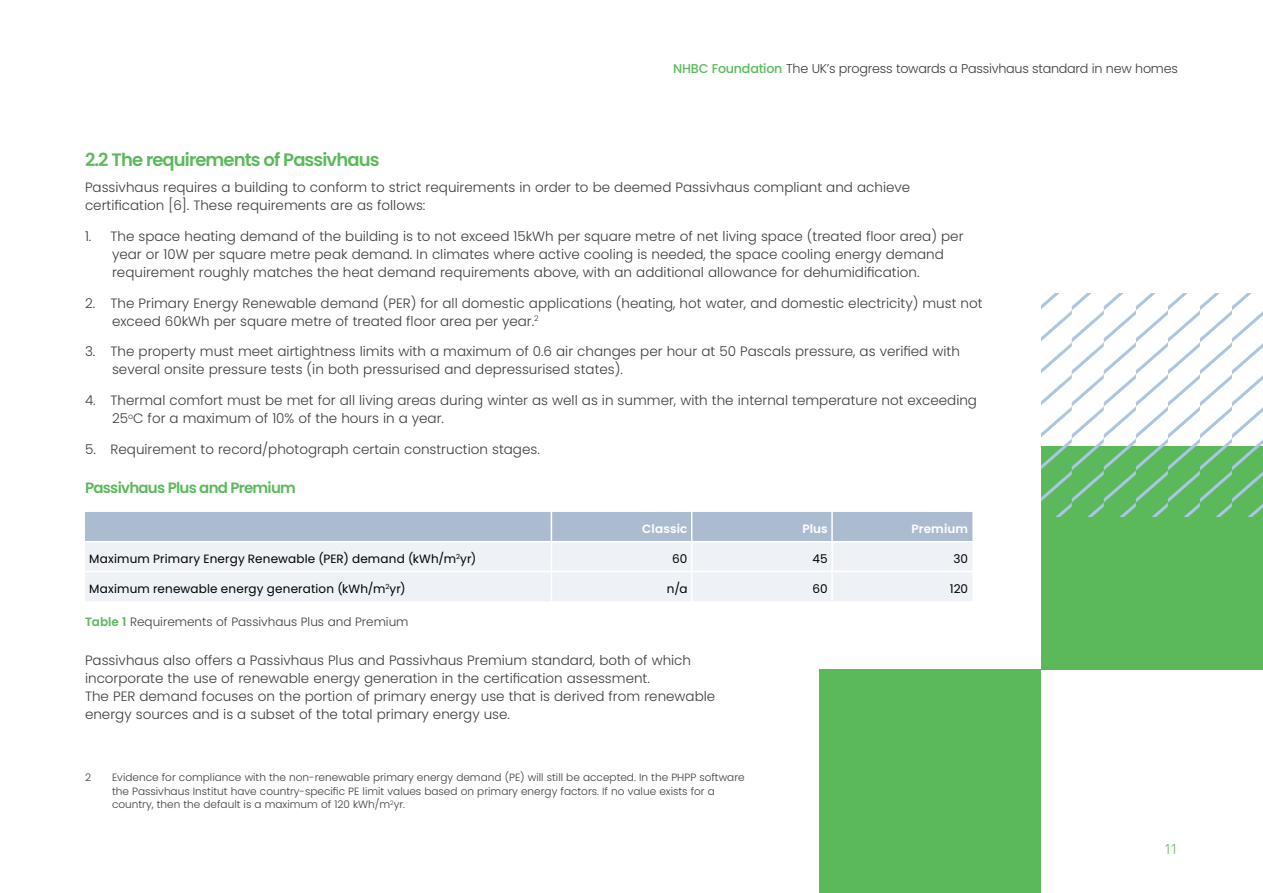
<style>
.page{position:relative;width:1263px;height:893px;background:#fff}
.page>*{position:absolute;margin:0;border:0;box-sizing:border-box;transform-origin:0 0}
.t1{font:600 18px "Poppins";letter-spacing:-.05em;color:#5bb95c}
.t2{font:600 15px "Poppins";letter-spacing:-.05em;color:#5bb95c}
.t3{font:300 14.25px "Avenir";color:#5bb95c}
.t4{font:300 13.5px/18px "Poppins";color:#3c3c3b}
.t5{font:300 12.75px "Poppins";letter-spacing:-.02em;color:#3c3c3b}
.t6{font:12px "Poppins";letter-spacing:.015em;color:#000}
.t7{font:300 12px "Poppins";color:#3c3c3b}
.t8{font:600 12px "Poppins";letter-spacing:.01em;color:#fff}
.t9{font:300 10.5px/13.5px "Poppins";color:#3c3c3b}
.s1{font-weight:500;color:#5bb95c}
.s2{font-weight:600;color:#5bb95c}
</style>
<div class="page">
<div style="left:1041px;top:446px;width:222px;height:224px;background:#5bb95c"></div>
<div style="left:819px;top:670px;width:222px;height:223px;background:#5bb95c"></div>
<svg style="left:85px;top:512px;width:887px;height:89px;background:#d8e0ea"></svg>
<hr style="left:832px;top:571px;width:140px;height:1px;background:#fff">
<hr style="left:831px;top:572px;width:2px;height:29px;background:#fff">
<svg style="left:1041px;top:293px;width:222px;height:224px"></svg>
<p class="t5" style="left:673px;top:61px;width:506px"><span class="s1">NHBC Foundation</span> The UK’s progress towards a Passivhaus standard in new homes</p>
<h1 class="t1" style="left:85px;top:149px;width:296px">2.2 The requirements of Passivhaus</h1>
<p class="t4" style="left:85px;top:178px;width:827px">Passivhaus requires a building to conform to strict requirements in order to be deemed Passivhaus compliant and achieve certification [6]. These requirements are as follows:</p>
<p class="t4" style="left:112px;top:227px;width:853px;text-indent:-27px">1. The space heating demand of the building is to not exceed 15kWh per square metre of net living space (treated floor area) per year or 10W per square metre peak demand. In climates where active cooling is needed, the space cooling energy demand requirement roughly matches the heat demand requirements above, with an additional allowance for dehumidification.</p>
<p class="t4" style="left:112px;top:294px;width:872px;text-indent:-27px">2. The Primary Energy Renewable demand (PER) for all domestic applications (heating, hot water, and domestic electricity) must not exceed 60kWh per square metre of treated floor area per year.<sup>2</sup></p>
<p class="t4" style="left:112px;top:343px;width:849px;text-indent:-27px">3. The property must meet airtightness limits with a maximum of 0.6 air changes per hour at 50 Pascals pressure, as verified with several onsite pressure tests (in both pressurised and depressurised states).</p>
<p class="t4" style="left:112px;top:391px;width:866px;text-indent:-27px">4. Thermal comfort must be met for all living areas during winter as well as in summer, with the internal temperature not exceeding<br>25<sup>o</sup>C for a maximum of 10% of the hours in a year.</p>
<p class="t4" style="left:85px;top:440px;width:456px">5. Requirement to record/photograph certain construction stages.</p>
<p class="t2" style="left:85px;top:479px;width:212px">Passivhaus Plus and Premium</p>
<p class="t8" style="left:642px;top:522px;width:47px">Classic</p>
<p class="t8" style="left:802px;top:522px;width:27px">Plus</p>
<p class="t8" style="left:911px;top:522px;width:58px">Premium</p>
<p class="t6" style="left:89px;top:552px;width:389px">Maximum Primary Energy Renewable (PER) demand (kWh/m<sup>2</sup>yr)</p>
<p class="t6" style="left:672px;top:552px;width:17px">60</p>
<p class="t6" style="left:813px;top:552px;width:17px">45</p>
<p class="t6" style="left:953px;top:552px;width:16px">30</p>
<p class="t6" style="left:89px;top:581px;width:318px">Maximum renewable energy generation (kWh/m<sup>2</sup>yr)</p>
<p class="t6" style="left:667px;top:581px;width:22px">n/a</p>
<p class="t6" style="left:812px;top:581px;width:17px">60</p>
<p class="t6" style="left:950px;top:581px;width:20px">120</p>
<p class="t7" style="left:85px;top:615px;width:325px"><span class="s2">Table 1</span> Requirements of Passivhaus Plus and Premium</p>
<p class="t4" style="left:85px;top:652px;width:632px">Passivhaus also offers a Passivhaus Plus and Passivhaus Premium standard, both of which incorporate the use of renewable energy generation in the certification assessment.<br>The PER demand focuses on the portion of primary energy use that is derived from renewable energy sources and is a subset of the total primary energy use.</p>
<p class="t9" style="left:85px;top:771px;width:8px">2</p>
<p class="t9" style="left:112px;top:771px;width:634px">Evidence for compliance with the non-renewable primary energy demand (PE) will still be accepted. In the PHPP software the Passivhaus Institut have country-specific PE limit values based on primary energy factors. If no value exists for a country, then the default is a maximum of 120 kWh/m<sup>2</sup>yr.</p>
<p class="t3" style="left:1164px;top:840px;width:15px">11</p>
</div>
